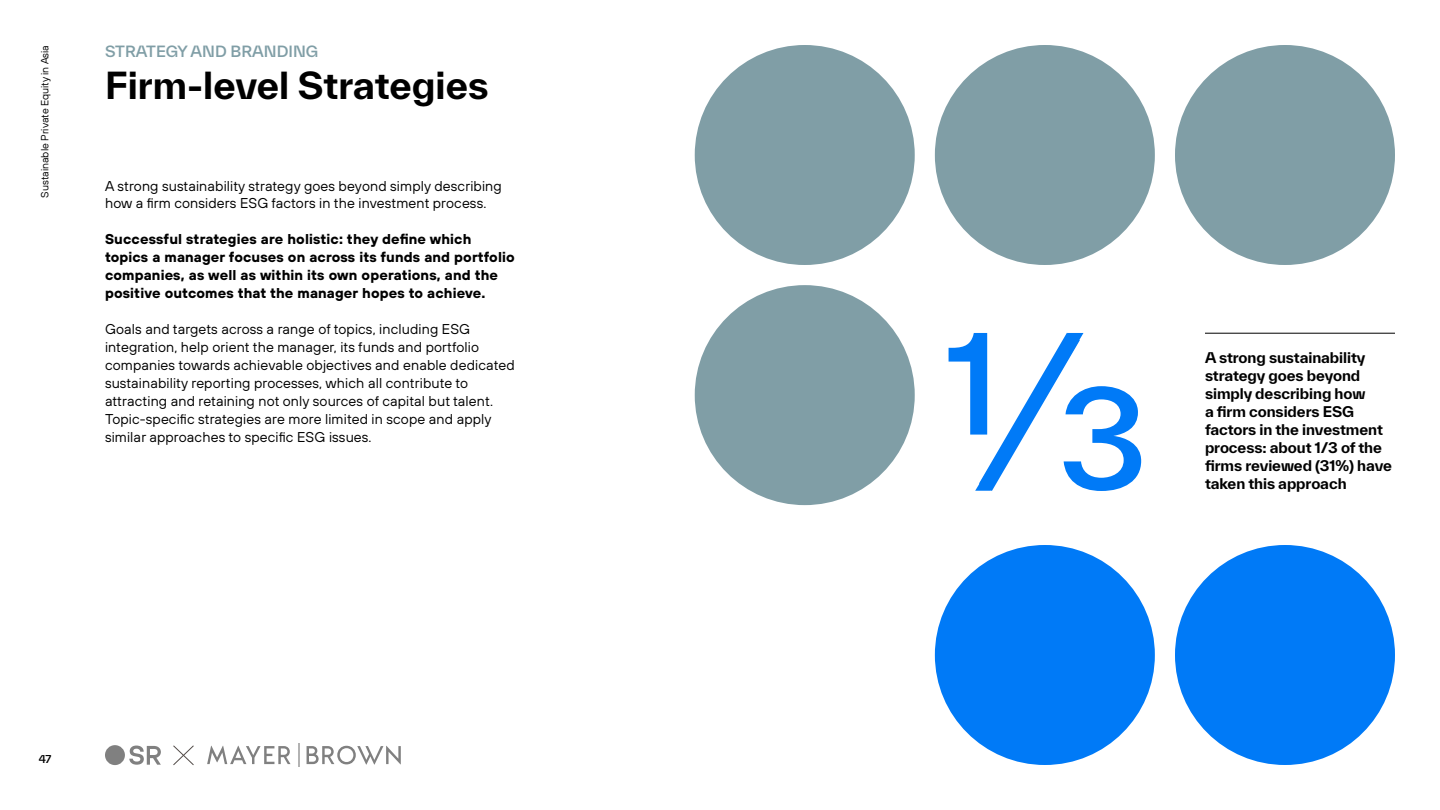
<style>
.page{position:relative;width:1440px;height:810px;background:#fff}
.page>*{position:absolute;margin:0;border:0;box-sizing:border-box;transform-origin:0 0}
.t1{font:700 36px "TWK Everett";color:#000}
.t2{font:500 15px "TWK Everett";color:#809ea6}
.t3{font:14.25px/18px "TT Hoves Pro";letter-spacing:.01em;color:#000}
.t4{font:700 14.25px/18px "TT Hoves Pro";letter-spacing:.01em;color:#000}
.t5{font:700 14.25px/18px "TWK Everett";letter-spacing:-.005em;color:#000}
.t6{font:10.5px "TT Hoves Pro";color:#000}
.t7{font:500 10.5px "TWK Everett";color:#000}
</style>
<div class="page">
<svg style="left:207px;top:746px;width:84px;height:18px"></svg>
<svg style="left:307px;top:746px;width:94px;height:19px"></svg>
<svg style="left:298px;top:744px;width:1px;height:23px"></svg>
<svg style="left:173px;top:745px;width:21px;height:21px"></svg>
<div style="left:105px;top:745px;width:20px;height:20px;background:#808080;border-radius:50%"></div>
<svg style="left:129px;top:746px;width:32px;height:19px"></svg>
<hr style="left:1205px;top:333px;width:190px;height:1px;background:#000">
<div style="left:1175px;top:45px;width:220px;height:220px;background:#809ea6;border-radius:50%"></div>
<svg style="left:949px;top:332px;width:192px;height:159px"></svg>
<div style="left:935px;top:45px;width:220px;height:220px;background:#809ea6;border-radius:50%"></div>
<div style="left:695px;top:45px;width:220px;height:220px;background:#809ea6;border-radius:50%"></div>
<div style="left:1175px;top:545px;width:220px;height:220px;background:#007af7;border-radius:50%"></div>
<div style="left:935px;top:545px;width:220px;height:220px;background:#007af7;border-radius:50%"></div>
<div style="left:695px;top:285px;width:220px;height:220px;background:#809ea6;border-radius:50%"></div>
<p class="t6" style="left:38px;top:198px;width:154px;rotate:-90deg">Sustainable Private Equity in Asia</p>
<p class="t2" style="left:105px;top:41px;width:215px">STRATEGY AND BRANDING</p>
<h1 class="t1" style="left:105px;top:60px;width:385px">Firm-level Strategies</h1>
<p class="t3" style="left:105px;top:176px;width:398px">A strong sustainability strategy goes beyond simply describing how a firm considers ESG factors in the investment process.</p>
<p class="t4" style="left:105px;top:230px;width:411px">Successful strategies are holistic: they define which topics a manager focuses on across its funds and portfolio companies, as well as within its own operations, and the positive outcomes that the manager hopes to achieve.</p>
<p class="t3" style="left:105px;top:320px;width:411px">Goals and targets across a range of topics, including ESG integration, help orient the manager, its funds and portfolio companies towards achievable objectives and enable dedicated sustainability reporting processes, which all contribute to attracting and retaining not only sources of capital but talent.<br>Topic-specific strategies are more limited in scope and apply similar approaches to specific ESG issues.</p>
<p class="t7" style="left:39px;top:752px;width:14px">47</p>
<p class="t5" style="left:1205px;top:348px;width:189px">A strong sustainability strategy goes beyond simply describing how<br>a firm considers ESG factors in the investment process: about 1/3 of the firms reviewed (31%) have taken this approach</p>
</div>
